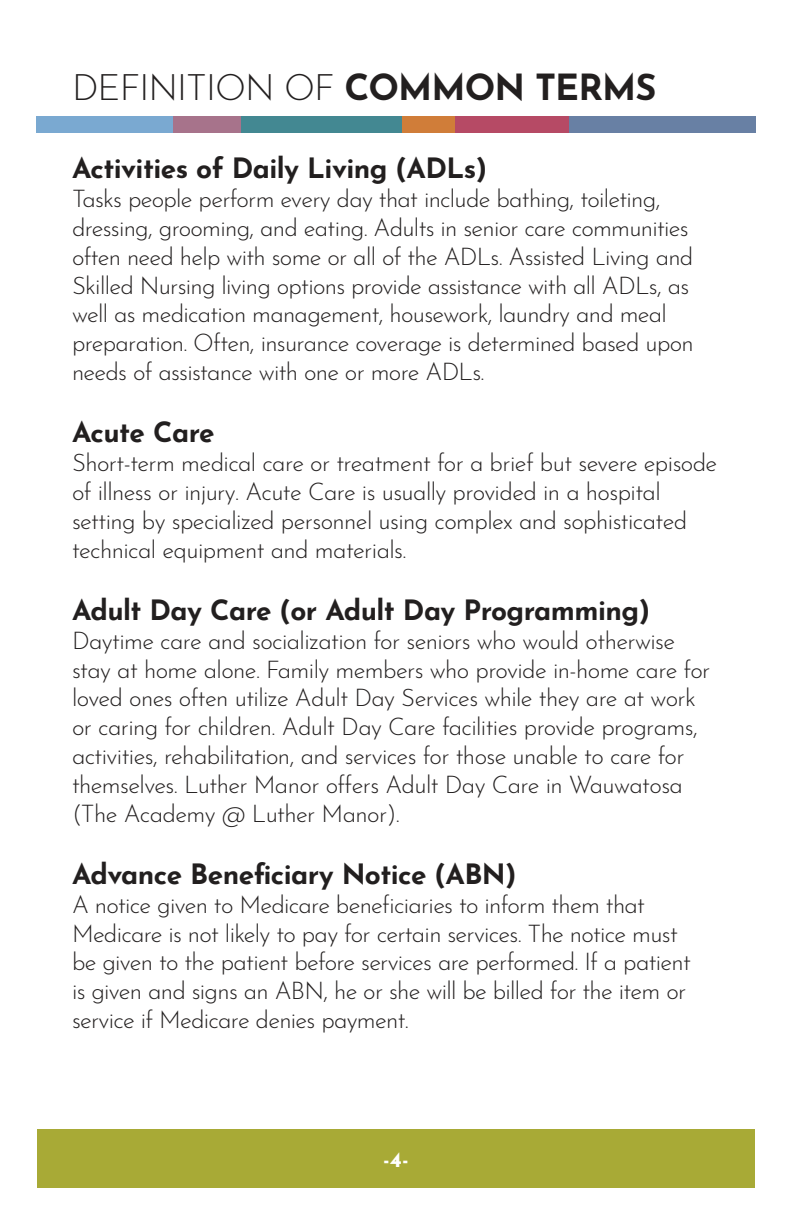
<style>
.page{position:relative;width:792px;height:1224px;background:#fff}
.page>*{position:absolute;margin:0;border:0;box-sizing:border-box;transform-origin:0 0}
.t1{font:300 36px "Josefin Sans";letter-spacing:-.025em;color:#221f1f}
.t2{font:700 28px "Josefin Sans";letter-spacing:-.02em;color:#221f1f}
.t3{font:300 24px/28.8px "Josefin Sans";letter-spacing:-.03em;color:#221f1f}
.t4{font:700 22px "Josefin Sans";color:#fff}
.s1{font-weight:700}
</style>
<div class="page">
<div style="left:567px;top:116px;width:189px;height:16px;background:#6880a4"></div>
<div style="left:455px;top:116px;width:114px;height:16px;background:#b64a65"></div>
<div style="left:401px;top:116px;width:54px;height:16px;background:#d07d39"></div>
<div style="left:241px;top:116px;width:160px;height:16px;background:#438892"></div>
<div style="left:172px;top:116px;width:69px;height:16px;background:#a7738b"></div>
<div style="left:36px;top:116px;width:136px;height:16px;background:#7aa9d1"></div>
<div style="left:37px;top:1130px;width:718px;height:58px;background:#a8aa36"></div>
<h1 class="t1" style="left:72px;top:72px;width:586px">DEFINITION OF <span class="s1">COMMON TERMS</span></h1>
<p class="t2" style="left:72px;top:156px;width:417px">Activities of Daily Living (ADLs)</p>
<p class="t3" style="left:72px;top:182px;width:623px">Tasks people perform every day that include bathing, toileting, dressing, grooming, and eating. Adults in senior care communities often need help with some or all of the ADLs. Assisted Living and Skilled Nursing living options provide assistance with all ADLs, as well as medication management, housework, laundry and meal preparation. Often, insurance coverage is determined based upon needs of assistance with one or more ADLs.</p>
<p class="t2" style="left:72px;top:420px;width:144px">Acute Care</p>
<p class="t3" style="left:72px;top:450px;width:647px">Short-term medical care or treatment for a brief but severe episode of illness or injury. Acute Care is usually provided in a hospital setting by specialized personnel using complex and sophisticated technical equipment and materials.</p>
<p class="t2" style="left:72px;top:598px;width:580px">Adult Day Care (or Adult Day Programming)</p>
<p class="t3" style="left:72px;top:624px;width:640px">Daytime care and socialization for seniors who would otherwise stay at home alone. Family members who provide in-home care for loved ones often utilize Adult Day Services while they are at work or caring for children. Adult Day Care facilities provide programs, activities, rehabilitation, and services for those unable to care for themselves. Luther Manor offers Adult Day Care in Wauwatosa (The Academy @ Luther Manor).</p>
<p class="t2" style="left:72px;top:849px;width:446px">Advance Beneficiary Notice (ABN)</p>
<p class="t3" style="left:72px;top:888px;width:620px">A notice given to Medicare beneficiaries to inform them that Medicare is not likely to pay for certain services. The notice must be given to the patient before services are performed. If a patient is given and signs an ABN, he or she will be billed for the item or service if Medicare denies payment.</p>
<p class="t4" style="left:383px;top:1150px;width:27px">-4-</p>
</div>
